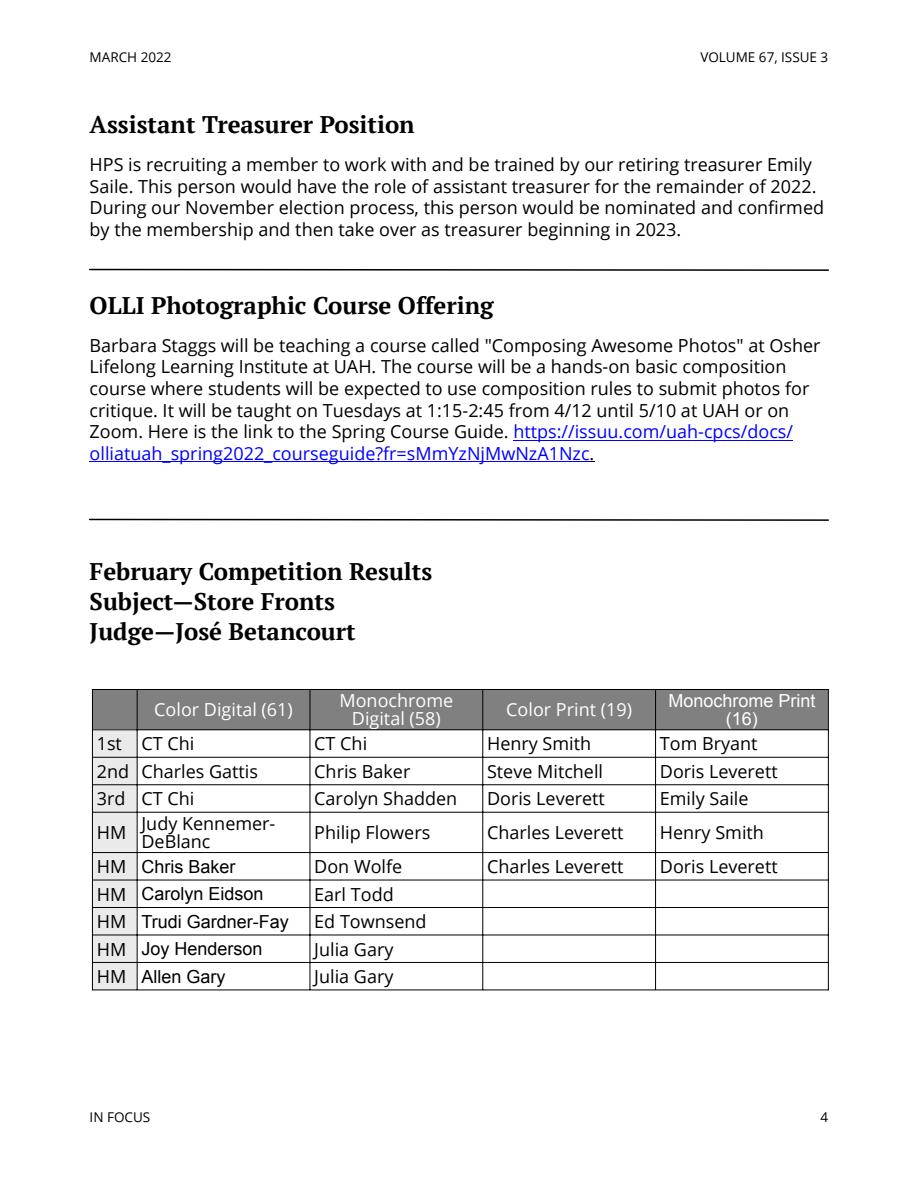
<style>
.page{position:relative;width:918px;height:1188px;background:#fff}
.page>*{position:absolute;margin:0;border:0;box-sizing:border-box;transform-origin:0 0}
.t1{font:700 24px/30px "PT Serif";color:#000}
.t2{font:18px/21.6px "Open Sans";color:#000}
.t3{font:18px "Arial";color:#000}
.t4{font:18px/18px "Open Sans";color:#fff;text-align:center}
.t5{font:18px/18.6px "Arial";color:#fff;text-align:center}
.t6{font:13.5px "Open Sans";color:#000}
.s1{color:#00f}
.s2{font-family:"Open Sans"}
</style>
<div class="page">
<svg style="left:89px;top:268px;width:740px;height:3px"></svg>
<hr style="left:513px;top:440px;width:280px;height:1px;background:#00f">
<hr style="left:90px;top:461px;width:500px;height:1px;background:#00f">
<div style="left:92px;top:689px;width:736px;height:41px;background:#808080"></div>
<div style="left:92px;top:730px;width:45px;height:260px;background:#eaeaea"></div>
<hr style="left:92px;top:689px;width:1px;height:301px;background:#000">
<hr style="left:828px;top:689px;width:1px;height:301px;background:#000">
<hr style="left:137px;top:689px;width:1px;height:301px;background:#000">
<hr style="left:310px;top:689px;width:1px;height:301px;background:#000">
<hr style="left:482px;top:689px;width:1px;height:301px;background:#000">
<hr style="left:655px;top:689px;width:1px;height:301px;background:#000">
<hr style="left:92px;top:689px;width:736px;height:1px;background:#000">
<hr style="left:92px;top:729px;width:736px;height:1px;background:#000">
<hr style="left:92px;top:757px;width:736px;height:1px;background:#000">
<hr style="left:92px;top:784px;width:736px;height:1px;background:#000">
<hr style="left:92px;top:812px;width:736px;height:1px;background:#000">
<hr style="left:92px;top:852px;width:736px;height:1px;background:#000">
<hr style="left:92px;top:880px;width:736px;height:1px;background:#000">
<hr style="left:92px;top:907px;width:736px;height:1px;background:#000">
<hr style="left:92px;top:935px;width:736px;height:1px;background:#000">
<hr style="left:92px;top:962px;width:736px;height:1px;background:#000">
<hr style="left:92px;top:990px;width:736px;height:1px;background:#000">
<svg style="left:89px;top:518px;width:740px;height:3px"></svg>
<p class="t6" style="left:90px;top:51px;width:83px">MARCH 2022</p>
<p class="t6" style="left:700px;top:51px;width:129px">VOLUME 67, ISSUE 3</p>
<h1 class="t1" style="left:90px;top:112px;width:327px">Assistant Treasurer Position</h1>
<p class="t2" style="left:90px;top:156px;width:736px">HPS is recruiting a member to work with and be trained by our retiring treasurer Emily Saile. This person would have the role of assistant treasurer for the remainder of 2022.<br>During our November election process, this person would be nominated and confirmed by the membership and then take over as treasurer beginning in 2023.</p>
<h1 class="t1" style="left:90px;top:292px;width:406px">OLLI Photographic Course Offering</h1>
<p class="t2" style="left:90px;top:336px;width:732px">Barbara Staggs will be teaching a course called "Composing Awesome Photos" at Osher Lifelong Learning Institute at UAH. The course will be a hands-on basic composition course where students will be expected to use composition rules to submit photos for critique. It will be taught on Tuesdays at 1:15-2:45 from 4/12 until 5/10 at UAH or on Zoom. Here is the link to the Spring Course Guide. <span class="s1">https://issuu.com/uah-cpcs/docs/ olliatuah_spring2022_courseguide?fr=sMmYzNjMwNzA1Nzc</span>.</p>
<h1 class="t1" style="left:90px;top:559px;width:344px">February Competition Results<br>Subject—Store Fronts<br>Judge—José Betancourt</h1>
<p class="t4" style="left:154px;top:703px;width:140px">Color Digital (61)</p>
<p class="t4" style="left:340px;top:694px;width:115px">Monochrome<br>Digital (58)</p>
<p class="t4" style="left:506px;top:703px;width:127px">Color Print (19)</p>
<p class="t5" style="left:668px;top:693px;width:149px">Monochrome Print (16)</p>
<p class="t2" style="left:97px;top:735px;width:99px">1st CT Chi</p>
<p class="t2" style="left:314px;top:735px;width:54px">CT Chi</p>
<p class="t2" style="left:487px;top:735px;width:106px">Henry Smith</p>
<p class="t2" style="left:660px;top:735px;width:99px">Tom Bryant</p>
<p class="t2" style="left:97px;top:762px;width:163px">2nd Charles Gattis</p>
<p class="t2" style="left:314px;top:762px;width:98px">Chris Baker</p>
<p class="t2" style="left:487px;top:762px;width:118px">Steve Mitchell</p>
<p class="t2" style="left:660px;top:762px;width:119px">Doris Leverett</p>
<p class="t2" style="left:97px;top:790px;width:99px">3rd CT Chi</p>
<p class="t2" style="left:314px;top:790px;width:145px">Carolyn Shadden</p>
<p class="t2" style="left:487px;top:790px;width:119px">Doris Leverett</p>
<p class="t2" style="left:660px;top:790px;width:90px">Emily Saile</p>
<p class="t2" style="left:97px;top:824px;width:31px">HM</p>
<p class="t2" style="left:141px;top:817px;width:135px;line-height:18px">Judy Kennemer-<br>DeBlanc</p>
<p class="t2" style="left:314px;top:824px;width:117px">Philip Flowers</p>
<p class="t2" style="left:487px;top:824px;width:138px">Charles Leverett</p>
<p class="t2" style="left:660px;top:824px;width:106px">Henry Smith</p>
<p class="t3" style="left:97px;top:860px;width:140px"><span class="s2">HM</span> Chris Baker</p>
<p class="t2" style="left:314px;top:858px;width:90px">Don Wolfe</p>
<p class="t2" style="left:487px;top:858px;width:138px">Charles Leverett</p>
<p class="t2" style="left:660px;top:858px;width:119px">Doris Leverett</p>
<p class="t3" style="left:97px;top:887px;width:168px"><span class="s2">HM</span> Carolyn Eidson</p>
<p class="t2" style="left:314px;top:885px;width:81px">Earl Todd</p>
<p class="t3" style="left:97px;top:915px;width:194px"><span class="s2">HM</span> Trudi Gardner-Fay</p>
<p class="t2" style="left:314px;top:913px;width:114px">Ed Townsend</p>
<p class="t3" style="left:97px;top:942px;width:167px"><span class="s2">HM</span> Joy Henderson</p>
<p class="t2" style="left:314px;top:940px;width:81px">Julia Gary</p>
<p class="t3" style="left:97px;top:970px;width:130px"><span class="s2">HM</span> Allen Gary</p>
<p class="t2" style="left:314px;top:968px;width:81px">Julia Gary</p>
<p class="t6" style="left:90px;top:1112px;width:62px">IN FOCUS</p>
<p class="t6" style="left:821px;top:1112px;width:9px">4</p>
</div>
